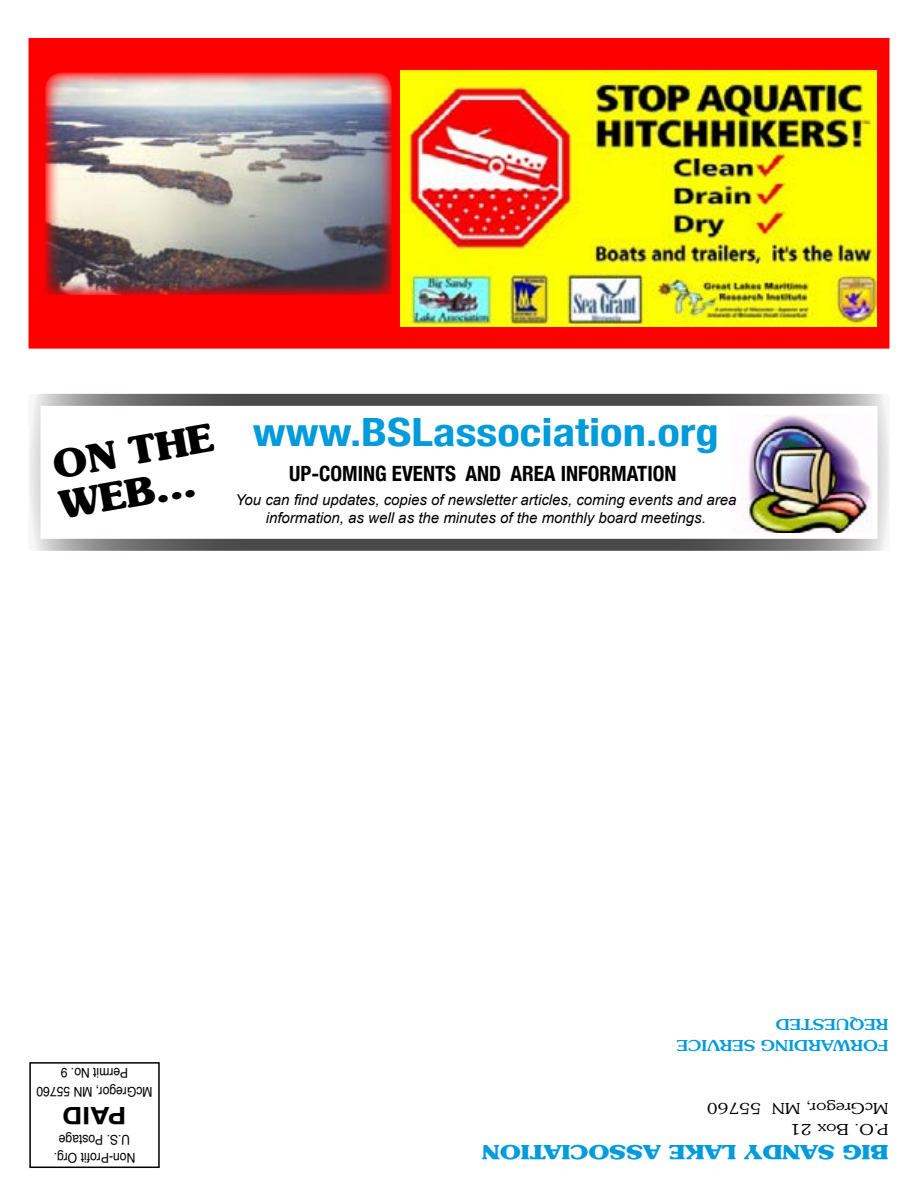
<style>
.page{position:relative;width:918px;height:1188px;background:#fff}
.page>*{position:absolute;margin:0;border:0;box-sizing:border-box;transform-origin:0 0}
.t1{font:700 condensed 39px "Helvetica Neue";color:#009bdb;scale:1.2 1}
.t2{font:700 38.25px/41.1px "Souvenir";color:#000}
.t3{font:700 24px "Helvetica";color:#000;scale:1.15 1}
.t4{font:700 condensed 21px "Helvetica Neue";color:#000}
.t5{font:700 19.5px "Souvenir";color:#009bdb;scale:1.2 1}
.t6{font:italic 15px/18px "Arial";color:#000;text-align:center}
.t7{font:500 15px/21px "Souvenir";color:#009bdb;scale:1.2 1}
.t8{font:300 15px/21px "Souvenir";color:#000;scale:1.2 1}
.t9{font:13.5px/18px "Helvetica";color:#000;text-align:center;scale:.9 1}
</style>
<div class="page">
<div style="left:28px;top:394px;width:862px;height:157px;border:12px solid #fff"></div>
<div style="left:29px;top:1062px;width:131px;height:106px;border:2px solid #000"></div>
<img style="left:742px;top:414px;width:129px;height:118px">
<div style="left:28px;top:38px;width:862px;height:311px;background:#f00;border:2px solid #f00"></div>
<img style="left:401px;top:70px;width:475px;height:257px">
<img style="left:45px;top:72px;width:347px;height:223px">
<h2 class="t2" style="left:50px;top:444px;width:164px;rotate:-10deg">ON THE<br>WEB...</h2>
<h1 class="t1" style="left:253px;top:408px;width:390px">WWW.BSLASSOCIATION.ORG</h1>
<h3 class="t4" style="left:289px;top:460px;width:389px">UP-COMING EVENTS AND AREA INFORMATION</h3>
<p class="t6" style="left:235px;top:491px;width:503px">You can find updates, copies of newsletter articles, coming events and area information, as well as the minutes of the monthly board meetings.</p>
<p class="t9" style="left:153px;top:1101px;width:131px;line-height:19.5px;rotate:-180deg">McGregor, MN 55760<br>Permit No. 9</p>
<h3 class="t3" style="left:126px;top:1135px;width:57px;rotate:-180deg">PAID</h3>
<p class="t9" style="left:135px;top:1167px;width:92px;rotate:-180deg">Non-Profit Org.<br>U.S. Postage</p>
<p class="t7" style="left:889px;top:1057px;width:178px;rotate:-180deg">FORWARDING SERVICE<br>REQUESTED</p>
<p class="t8" style="left:889px;top:1140px;width:153px;rotate:-180deg">P.O. Box 21<br>McGregor, MN 55760</p>
<h3 class="t5" style="left:521px;top:1165px;width:32px;rotate:-180deg">on</h3>
<h3 class="t5" style="left:609px;top:1165px;width:44px;rotate:-180deg">ociati</h3>
<h3 class="t5" style="left:661px;top:1165px;width:30px;rotate:-180deg">Ass</h3>
<h3 class="t5" style="left:736px;top:1165px;width:55px;rotate:-180deg">Lake</h3>
<h3 class="t5" style="left:782px;top:1165px;width:29px;rotate:-180deg">dy</h3>
<h3 class="t5" style="left:889px;top:1165px;width:75px;rotate:-180deg">Big San</h3>
</div>
